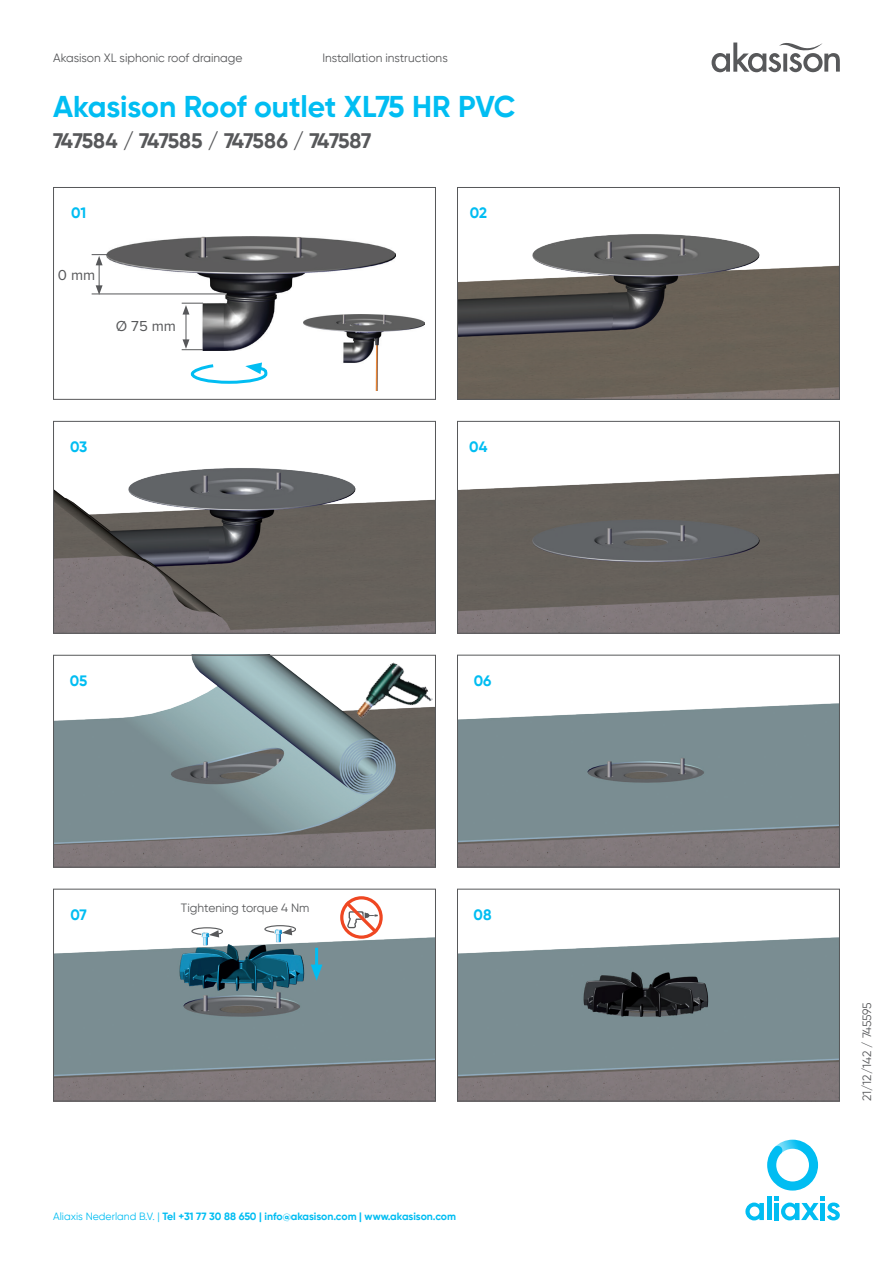
<style>
.page{position:relative;width:893px;height:1263px;background:#fff}
.page>*{position:absolute;margin:0;border:0;box-sizing:border-box;transform-origin:0 0}
.t1{font:700 30px "Gilroy";letter-spacing:-.005em;color:#01bdf2}
.t2{font:700 21px "Gilroy";letter-spacing:-.02em;color:#57585a}
.t3{font:700 15px "Gilroy";letter-spacing:-.015em;color:#01bdf2}
.t4{font:15px "Proxima Nova";color:#57585a}
.t5{font:12px "Gilroy";color:#57585a}
.t6{font:700 10.5px "Gilroy";letter-spacing:-.005em;color:#01bdf2}
.s1{font-weight:400}
</style>
<div class="page">
<svg style="left:712px;top:42px;width:128px;height:30px"></svg>
<hr style="left:767px;top:1196px;width:4px;height:24px;background:#01bdf2">
<svg style="left:745px;top:1202px;width:19px;height:18px"></svg>
<svg style="left:775px;top:1196px;width:65px;height:24px"></svg>
<svg style="left:767px;top:1140px;width:51px;height:50px"></svg>
<img style="left:459px;top:937px;width:379px;height:162px">
<div style="left:457px;top:889px;width:383px;height:212px;border:1px solid #57585a"></div>
<img style="left:55px;top:896px;width:379px;height:203px">
<div style="left:53px;top:889px;width:383px;height:212px;border:1px solid #57585a"></div>
<img style="left:55px;top:657px;width:379px;height:208px">
<div style="left:53px;top:655px;width:383px;height:212px;border:1px solid #57585a"></div>
<img style="left:459px;top:473px;width:379px;height:159px">
<div style="left:457px;top:421px;width:383px;height:213px;border:1px solid #57585a"></div>
<img style="left:459px;top:234px;width:379px;height:164px">
<div style="left:457px;top:187px;width:383px;height:213px;border:1px solid #57585a"></div>
<img style="left:106px;top:237px;width:289px;height:114px">
<div style="left:53px;top:187px;width:383px;height:213px;border:1px solid #57585a"></div>
<div style="left:62px;top:663px;width:34px;height:34px;background:#fff;border-radius:50%"></div>
<div style="left:62px;top:897px;width:34px;height:34px;background:#fff;border-radius:50%"></div>
<hr style="left:92px;top:294px;width:134px;height:1px;background:#57585a">
<svg style="left:92px;top:254px;width:18px;height:41px"></svg>
<svg style="left:190px;top:362px;width:78px;height:22px"></svg>
<hr style="left:186px;top:312px;width:1px;height:30px;background:#57585a">
<svg style="left:182px;top:303px;width:21px;height:12px"></svg>
<svg style="left:182px;top:339px;width:21px;height:11px"></svg>
<img style="left:304px;top:315px;width:121px;height:76px">
<hr style="left:315px;top:948px;width:3px;height:22px;background:#01bdf2">
<svg style="left:311px;top:964px;width:11px;height:17px"></svg>
<img style="left:344px;top:655px;width:89px;height:81px">
<img style="left:55px;top:468px;width:379px;height:164px">
<div style="left:53px;top:421px;width:383px;height:213px;border:1px solid #57585a"></div>
<img style="left:459px;top:703px;width:379px;height:162px">
<div style="left:457px;top:655px;width:383px;height:212px;border:1px solid #57585a"></div>
<div style="left:340px;top:896px;width:43px;height:43px;border:3px solid #ef4722;border-radius:50%"></div>
<svg style="left:342px;top:898px;width:39px;height:39px"></svg>
<svg style="left:264px;top:924px;width:33px;height:11px"></svg>
<div style="left:156px;top:897px;width:178px;height:23px;background:#fff"></div>
<svg style="left:191px;top:927px;width:33px;height:10px"></svg>
<p class="t5" style="left:53px;top:51px;width:191px">Akasison XL siphonic roof drainage</p>
<p class="t5" style="left:322px;top:51px;width:127px">Installation instructions</p>
<h1 class="t1" style="left:53px;top:87px;width:464px">Akasison Roof outlet XL75 HR PVC</h1>
<h2 class="t2" style="left:53px;top:128px;width:320px">747584 / 747585 / 747586 / 747587</h2>
<p class="t3" style="left:71px;top:204px;width:16px">01</p>
<p class="t3" style="left:470px;top:204px;width:19px">02</p>
<p class="t4" style="left:58px;top:268px;width:39px">0 mm</p>
<p class="t4" style="left:116px;top:319px;width:62px">Ø 75 mm</p>
<p class="t3" style="left:70px;top:438px;width:19px">03</p>
<p class="t3" style="left:469px;top:438px;width:20px">04</p>
<p class="t3" style="left:70px;top:671px;width:19px">05</p>
<p class="t3" style="left:70px;top:905px;width:18px">07</p>
<p class="t5" style="left:181px;top:900px;width:130px">Tightening torque 4 Nm</p>
<p class="t3" style="left:474px;top:671px;width:19px">06</p>
<p class="t3" style="left:474px;top:905px;width:19px">08</p>
<p class="t6" style="left:53px;top:1210px;width:404px"><span class="s1">Aliaxis Nederland B.V. |</span> Tel +31 77 30 88 650 | info@akasison.com | www.akasison.com</p>
<p class="t5" style="left:859px;top:1101px;width:100px;rotate:-90deg">21/12/142 / 745595</p>
</div>
